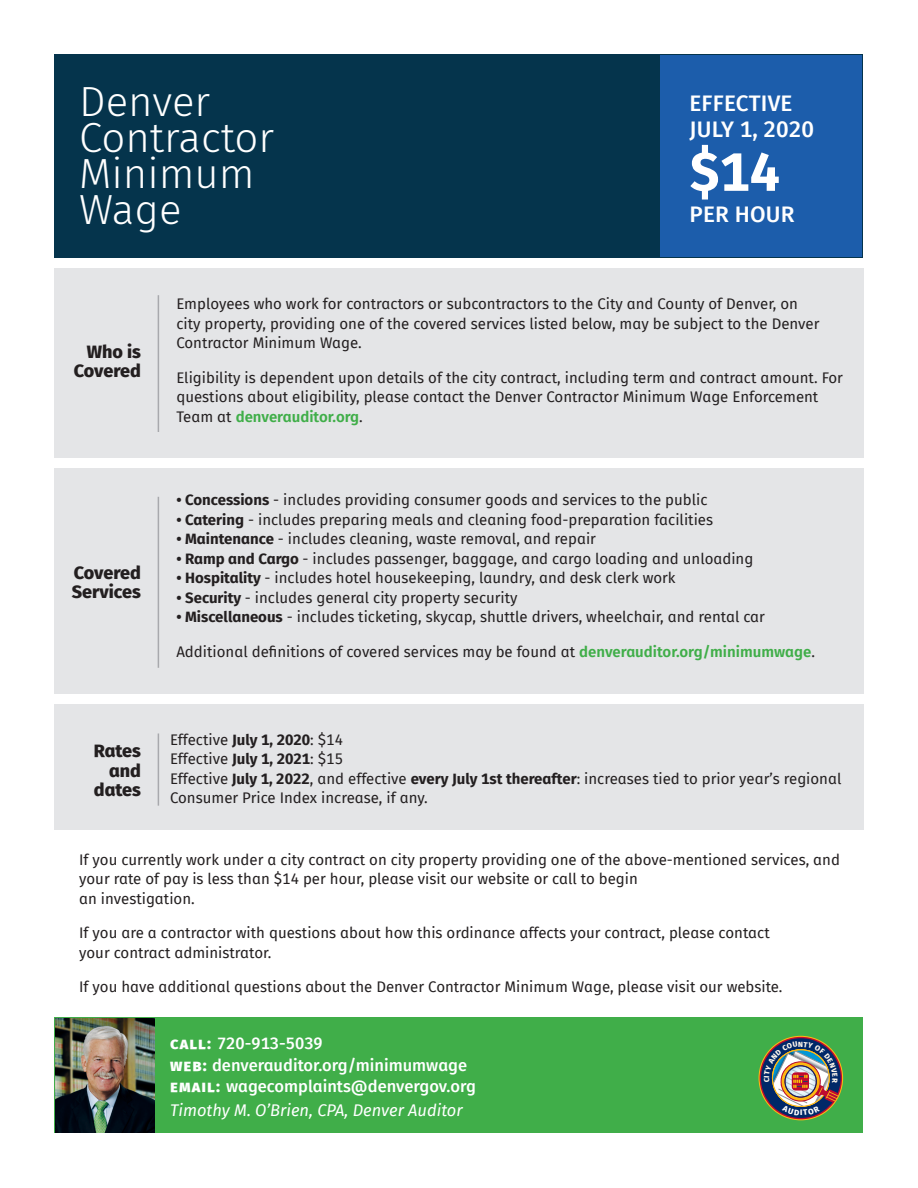
<style>
.page{position:relative;width:918px;height:1188px;background:#fff}
.page>*{position:absolute;margin:0;border:0;box-sizing:border-box;transform-origin:0 0}
.t1{font:700 54px "Fira Sans";color:#fff}
.t2{font:300 42px "Fira Sans";color:#fff}
.t3{font:500 22.5px "Fira Sans";letter-spacing:.01em;color:#fff}
.t4{font:800 18px/19.5px "Fira Sans";color:#231f20;text-align:right}
.t5{font:500 16.5px "Fira Sans";color:#fff}
.t6{font:italic 16.5px "Fira Sans";color:#fff}
.t7{font:15px/19.5px "Fira Sans";color:#231f20}
.s1{font-weight:600;color:#40ae49}
.s2{font-weight:700}
.s3{font-weight:800}
</style>
<div class="page">
<div style="left:55px;top:268px;width:809px;height:189px;background:#e4e5e7"></div>
<div style="left:54px;top:468px;width:810px;height:225px;background:#e4e5e7"></div>
<div style="left:54px;top:704px;width:810px;height:126px;background:#e4e5e7"></div>
<div style="left:54px;top:54px;width:808px;height:203px;background:#05344c"></div>
<div style="left:660px;top:55px;width:202px;height:202px;background:#1c5dab"></div>
<hr style="left:158px;top:295px;width:1px;height:137px;background:#a8a9ad">
<hr style="left:158px;top:497px;width:1px;height:171px;background:#a8a9ad">
<hr style="left:158px;top:734px;width:1px;height:72px;background:#a8a9ad">
<div style="left:55px;top:1018px;width:808px;height:115px;background:#40ae49"></div>
<img style="left:56px;top:1018px;width:98px;height:114px">
<svg style="left:759px;top:1036px;width:84px;height:84px"></svg>
<svg style="left:761px;top:1038px;width:80px;height:80px"></svg>
<img style="left:764px;top:1041px;width:75px;height:74px">
<p class="t2" style="left:79px;top:71px;width:133px">Denver</p>
<p class="t2" style="left:79px;top:107px;width:196px">Contractor</p>
<p class="t2" style="left:79px;top:143px;width:177px">Minimum</p>
<p class="t2" style="left:79px;top:179px;width:104px">Wage</p>
<p class="t3" style="left:690px;top:85px;width:105px">EFFECTIVE</p>
<p class="t3" style="left:690px;top:111px;width:126px">JULY 1, 2020</p>
<p class="t1" style="left:689px;top:127px;width:92px">$14</p>
<p class="t3" style="left:690px;top:196px;width:107px">PER HOUR</p>
<p class="t4" style="left:74px;top:340px;width:69px">Who is<br>Covered</p>
<p class="t4" style="left:74px;top:561px;width:69px">Covered</p>
<p class="t4" style="left:72px;top:581px;width:71px">Services</p>
<p class="t4" style="left:94px;top:740px;width:49px">Rates</p>
<p class="t4" style="left:109px;top:759px;width:33px">and</p>
<p class="t4" style="left:94px;top:779px;width:49px">dates</p>
<p class="t7" style="left:176px;top:294px;width:645px">Employees who work for contractors or subcontractors to the City and County of Denver, on city property, providing one of the covered services listed below, may be subject to the Denver<br>Contractor Minimum Wage.</p>
<p class="t7" style="left:176px;top:367px;width:668px">Eligibility is dependent upon details of the city contract, including term and contract amount. For questions about eligibility, please contact the Denver Contractor Minimum Wage Enforcement<br>Team at <span class="s1">denverauditor.org</span>.</p>
<p class="t7" style="left:176px;top:490px;width:533px"><span class="s2">• Concessions</span> - includes providing consumer goods and services to the public</p>
<p class="t7" style="left:176px;top:509px;width:538px"><span class="s2">• Catering</span> - includes preparing meals and cleaning food-preparation facilities</p>
<p class="t7" style="left:176px;top:529px;width:421px"><span class="s2">• Maintenance</span> - includes cleaning, waste removal, and repair</p>
<p class="t7" style="left:176px;top:548px;width:579px"><span class="s2">• Ramp and Cargo</span> - includes passenger, baggage, and cargo loading and unloading</p>
<p class="t7" style="left:176px;top:568px;width:501px"><span class="s2">• Hospitality</span> - includes hotel housekeeping, laundry, and desk clerk work</p>
<p class="t7" style="left:176px;top:587px;width:343px"><span class="s2">• Security</span> - includes general city property security</p>
<p class="t7" style="left:176px;top:607px;width:590px"><span class="s2">• Miscellaneous</span> - includes ticketing, skycap, shuttle drivers, wheelchair, and rental car</p>
<p class="t7" style="left:176px;top:641px;width:640px">Additional definitions of covered services may be found at <span class="s1">denverauditor.org/minimumwage</span>.</p>
<p class="t7" style="left:170px;top:729px;width:174px">Effective <span class="s2">July 1, 2020</span>: $14</p>
<p class="t7" style="left:170px;top:749px;width:174px">Effective <span class="s2">July 1, 2021</span>: $15</p>
<p class="t7" style="left:170px;top:768px;width:673px">Effective <span class="s2">July 1, 2022</span>, and effective <span class="s2">every July 1st thereafter</span>: increases tied to prior year’s regional<br>Consumer Price Index increase, if any.</p>
<p class="t7" style="left:79px;top:849px;width:762px">If you currently work under a city contract on city property providing one of the above-mentioned services, and your rate of pay is less than $14 per hour, please visit our website or call to begin<br>an investigation.</p>
<p class="t7" style="left:79px;top:923px;width:692px">If you are a contractor with questions about how this ordinance affects your contract, please contact your contract administrator.</p>
<p class="t7" style="left:79px;top:977px;width:705px">If you have additional questions about the Denver Contractor Minimum Wage, please visit our website.</p>
<p class="t5" style="left:170px;top:1030px;width:154px"><span class="s3">call:</span> 720-913-5039</p>
<p class="t5" style="left:170px;top:1052px;width:299px"><span class="s3">web:</span> denverauditor.org/minimumwage</p>
<p class="t5" style="left:170px;top:1073px;width:307px"><span class="s3">email:</span> wagecomplaints@denvergov.org</p>
<p class="t6" style="left:170px;top:1098px;width:294px">Timothy M. O’Brien, CPA, Denver Auditor</p>
</div>
